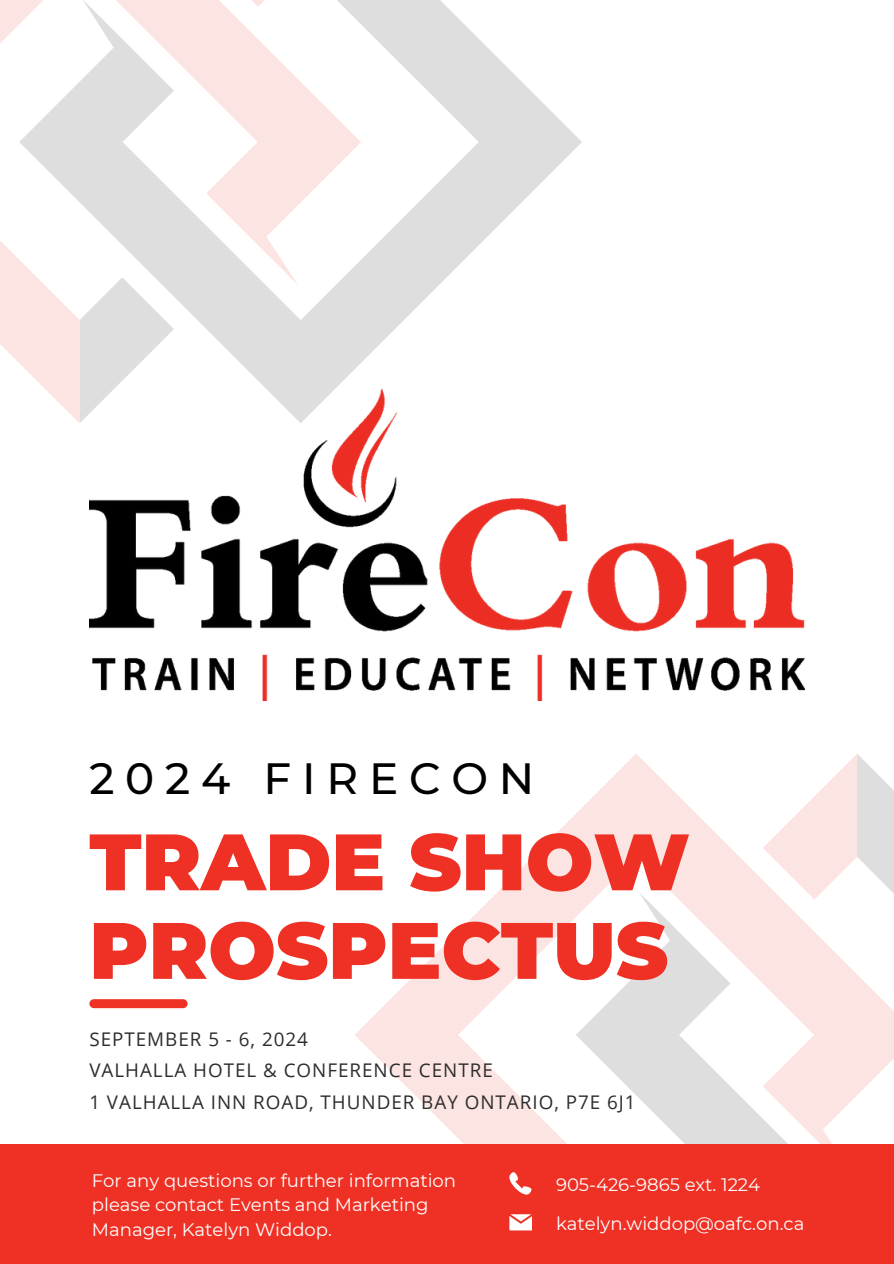
<style>
.page{position:relative;width:894px;height:1264px;background:#fff}
.page>*{position:absolute;margin:0;border:0;box-sizing:border-box;transform-origin:0 0}
.t1{font:900 79.8px/88.5px "Montserrat";color:#ee3124}
.t2{font:500 43.65px "Montserrat";letter-spacing:.245em;color:#000}
.t3{font:18.75px/31.5px "Open Sans";letter-spacing:.055em;color:#2d2d2d}
.t4{font:18px/24.8px "Montserrat";color:#fff}
</style>
<div class="page">
<svg style="left:355px;top:815px;width:220px;height:329px"></svg>
<svg style="left:575px;top:754px;width:318px;height:390px"></svg>
<div style="left:94px;top:999px;width:89px;height:9px;background:#ee3124"></div>
<div style="left:0;top:1144px;width:893px;height:119px;background:#ee3124"></div>
<svg style="left:509px;top:1214px;width:22px;height:15px"></svg>
<svg style="left:509px;top:1172px;width:22px;height:22px"></svg>
<img style="left:89px;top:423px;width:715px;height:277px">
<svg style="left:0;top:0;width:19px;height:362px"></svg>
<svg style="left:19px;top:0;width:562px;height:423px"></svg>
<p class="t2" style="left:89px;top:751px;width:446px">2024 FIRECON</p>
<h2 class="t1" style="left:89px;top:817px;width:602px">TRADE SHOW<br>PROSPECTUS</h2>
<p class="t3" style="left:89px;top:1022px;width:547px">SEPTEMBER 5 - 6, 2024<br>VALHALLA HOTEL &amp; CONFERENCE CENTRE<br>1 VALHALLA INN ROAD, THUNDER BAY ONTARIO, P7E 6J1</p>
<p class="t4" style="left:92px;top:1167px;width:366px">For any questions or further information</p>
<h3 class="t4" style="left:556px;top:1172px;width:205px">905-426-9865 ext. 1224</h3>
<p class="t4" style="left:92px;top:1192px;width:338px">please contact Events and Marketing<br>Manager, Katelyn Widdop.</p>
<h1 class="t4" style="left:556px;top:1211px;width:250px">katelyn.widdop@oafc.on.ca</h1>
</div>
